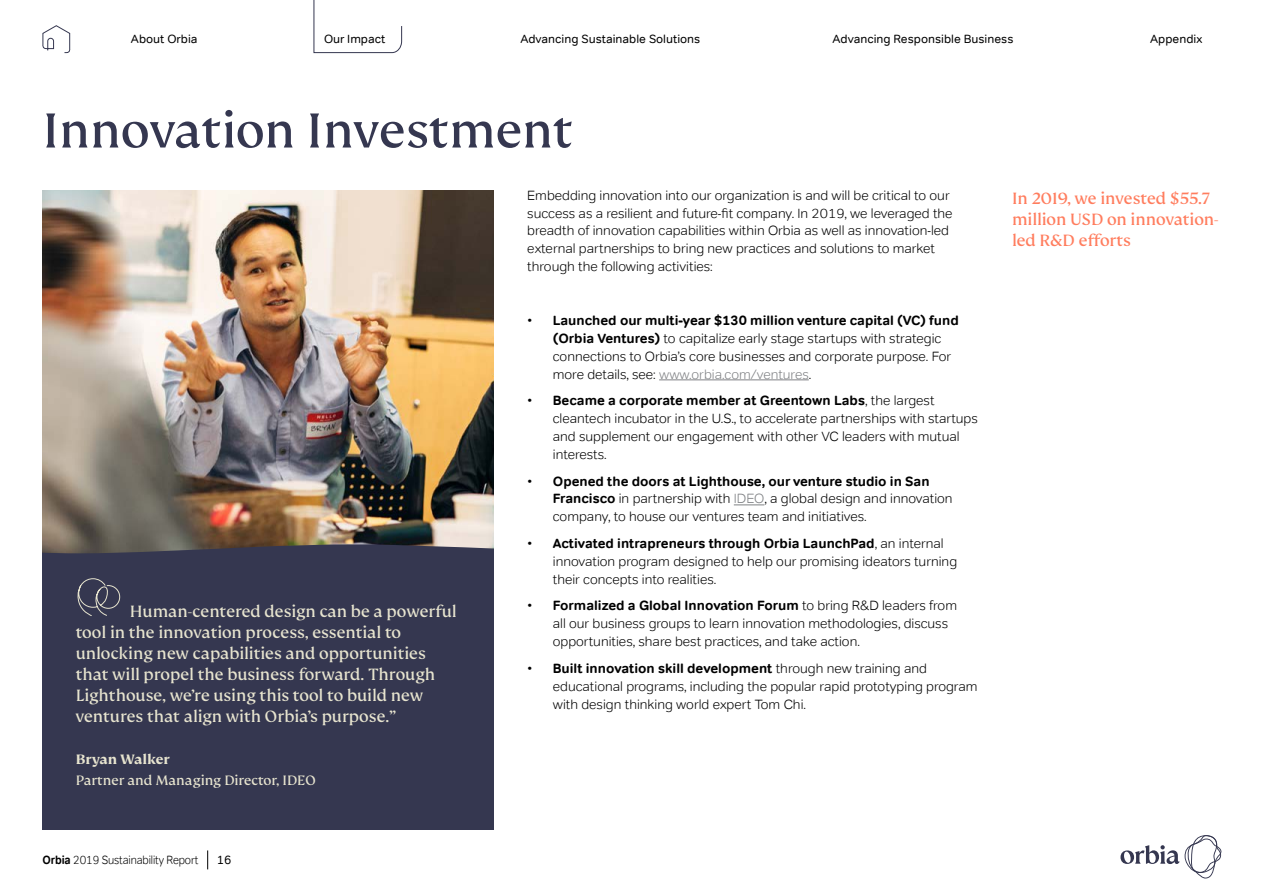
<style>
.page{position:relative;width:1263px;height:893px;background:#fff}
.page>*{position:absolute;margin:0;border:0;box-sizing:border-box;transform-origin:0 0}
.t1{font:54px "FS Kim";color:#353750}
.t2{font:18px/21px "FS Kim";color:#e7e4cf}
.t3{font:18px/21px "FS Kim";color:#ff7d5e}
.t4{font:15px "FS Kim";color:#e7e4cf}
.t5{font:700 15px "FS Kim";color:#e7e4cf}
.t6{font:300 13.5px/18px "Tondo";color:#000}
.t7{font:12px "Tondo";color:#000}
.t8{font:300 12px "Tondo";letter-spacing:-.01em;color:#000;scale:.9 1}
.s1{font-weight:700}
.s2{color:#808285}
</style>
<div class="page">
<img style="left:43px;top:190px;width:450px;height:353px">
<div style="left:43px;top:543px;width:450px;height:286px;background:#353750"></div>
<hr style="left:659px;top:380px;width:150px;height:1px;background:#808285">
<hr style="left:734px;top:505px;width:30px;height:1px;background:#808285">
<svg style="left:76px;top:578px;width:44px;height:38px;background:#4b4d60"></svg>
<svg style="left:207px;top:850px;width:1px;height:19px"></svg>
<svg style="left:1120px;top:835px;width:102px;height:43px"></svg>
<svg style="left:42px;top:25px;width:28px;height:28px"></svg>
<svg style="left:313px;top:0;width:89px;height:53px"></svg>
<p class="t7" style="left:131px;top:32px;width:68px">About Orbia</p>
<p class="t7" style="left:324px;top:32px;width:63px">Our Impact</p>
<p class="t7" style="left:520px;top:32px;width:182px">Advancing Sustainable Solutions</p>
<p class="t7" style="left:832px;top:32px;width:182px">Advancing Responsible Business</p>
<p class="t7" style="left:1150px;top:32px;width:54px">Appendix</p>
<h1 class="t1" style="left:43px;top:101px;width:532px">Innovation Investment</h1>
<p class="t2" style="left:76px;top:601px;width:382px;text-indent:54px">Human-centered design can be a powerful tool in the innovation process, essential to unlocking new capabilities and opportunities that will propel the business forward. Through Lighthouse, we’re using this tool to build new ventures that align with Orbia’s purpose.”</p>
<p class="t5" style="left:76px;top:751px;width:96px">Bryan Walker</p>
<p class="t4" style="left:76px;top:772px;width:242px">Partner and Managing Director, IDEO</p>
<p class="t8" style="left:43px;top:853px;width:175px"><span class="s1">Orbia</span> 2019 Sustainability Report</p>
<p class="t7" style="left:217px;top:853px;width:16px">16</p>
<p class="t6" style="left:527px;top:186px;width:427px">Embedding innovation into our organization is and will be critical to our success as a resilient and future-fit company. In 2019, we leveraged the breadth of innovation capabilities within Orbia as well as innovation-led external partnerships to bring new practices and solutions to market through the following activities:</p>
<p class="t6" style="left:553px;top:311px;width:407px;text-indent:-26px">• <span class="s1">Launched our multi-year $130 million venture capital (VC) fund (Orbia Ventures)</span> to capitalize early stage startups with strategic connections to Orbia’s core businesses and corporate purpose. For more details, see: <span class="s2">www.orbia.com/ventures</span>.</p>
<p class="t6" style="left:553px;top:391px;width:426px;text-indent:-26px">• <span class="s1">Became a corporate member at Greentown Labs</span>, the largest cleantech incubator in the U.S., to accelerate partnerships with startups and supplement our engagement with other VC leaders with mutual interests.</p>
<p class="t6" style="left:553px;top:472px;width:401px;text-indent:-26px">• <span class="s1">Opened the doors at Lighthouse, our venture studio in San<br>Francisco</span> in partnership with <span class="s2">IDEO</span>, a global design and innovation company, to house our ventures team and initiatives.</p>
<p class="t6" style="left:553px;top:534px;width:406px;text-indent:-26px">• <span class="s1">Activated intrapreneurs through Orbia LaunchPad</span>, an internal innovation program designed to help our promising ideators turning their concepts into realities.</p>
<p class="t6" style="left:553px;top:597px;width:406px;text-indent:-26px">• <span class="s1">Formalized a Global Innovation Forum</span> to bring R&amp;D leaders from all our business groups to learn innovation methodologies, discuss opportunities, share best practices, and take action.</p>
<p class="t6" style="left:553px;top:659px;width:426px;text-indent:-26px">• <span class="s1">Built innovation skill development</span> through new training and educational programs, including the popular rapid prototyping program with design thinking world expert Tom Chi.</p>
<h2 class="t3" style="left:1012px;top:188px;width:208px">In 2019, we invested $55.7 million USD on innovation&shy;led R&amp;D efforts</h2>
</div>
